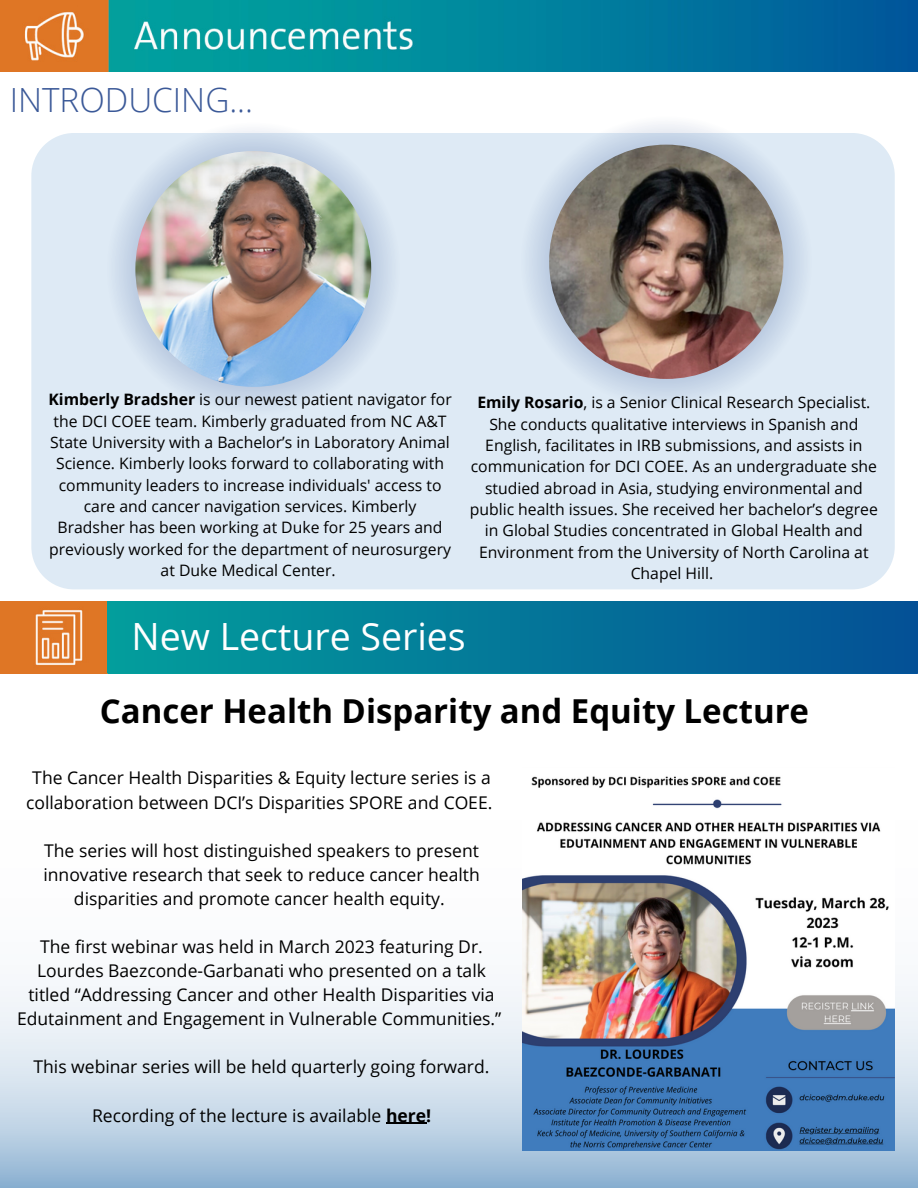
<style>
.page{position:relative;width:918px;height:1188px;background:#fff}
.page>*{position:absolute;margin:0;border:0;box-sizing:border-box;transform-origin:0 0}
.t1{font:37.5px "Open Sans";color:#fff}
.t2{font:300 33.3px "Open Sans";color:#3b5998}
.t3{font:700 33px "Open Sans";color:#000}
.t4{font:17.55px/24.2px "Open Sans";color:#000;text-align:center}
.t5{font:15.75px/21.3px "Open Sans";color:#000;text-align:center}
.s1{font-weight:700}
</style>
<div class="page">
<div style="left:31px;top:133px;width:864px;height:456px;background:#deeaf5"></div>
<svg style="left:32px;top:589px;width:54px;height:13px"></svg>
<img style="left:0;top:0;width:918px;height:72px">
<svg style="left:93px;top:109px;width:320px;height:320px;background:#d5e1ef"></svg>
<img style="left:135px;top:151px;width:236px;height:236px;border-radius:50%">
<svg style="left:507px;top:103px;width:318px;height:317px;background:#d6e1ef"></svg>
<img style="left:549px;top:145px;width:234px;height:234px;border-radius:50%">
<img style="left:0;top:602px;width:918px;height:72px">
<div style="left:108px;top:601px;width:810px;height:71px;background:linear-gradient(to right,#039e9c,#045096)"></div>
<svg style="left:0;top:986px;width:918px;height:202px;background:#c8d9e8"></svg>
<hr style="left:386px;top:1123px;width:40px;height:1px;background:#000">
<img style="left:522px;top:776px;width:373px;height:374px">
<h3 class="t2" style="left:10px;top:77px;width:245px">INTRODUCING...</h3>
<p class="t5" style="left:48px;top:388px;width:405px"><span class="s1">Kimberly Bradsher</span> is our newest patient navigator for the DCI COEE team. Kimberly graduated from NC A&amp;T State University with a Bachelor’s in Laboratory Animal Science. Kimberly looks forward to collaborating with community leaders to increase individuals' access to care and cancer navigation services. Kimberly Bradsher has been working at Duke for 25 years and previously worked for the department of neurosurgery at Duke Medical Center.</p>
<p class="t5" style="left:470px;top:391px;width:410px"><span class="s1">Emily Rosario</span>, is a Senior Clinical Research Specialist.<br>She conducts qualitative interviews in Spanish and English, facilitates in IRB submissions, and assists in communication for DCI COEE. As an undergraduate she studied abroad in Asia, studying environmental and public health issues. She received her bachelor’s degree in Global Studies concentrated in Global Health and Environment from the University of North Carolina at Chapel Hill.</p>
<h2 class="t1" style="left:132px;top:610px;width:336px">New Lecture Series</h2>
<h3 class="t3" style="left:100px;top:687px;width:711px">Cancer Health Disparity and Equity Lecture</h3>
<p class="t4" style="left:26px;top:766px;width:468px">The Cancer Health Disparities &amp; Equity lecture series is a collaboration between DCI’s Disparities SPORE and COEE.</p>
<p class="t4" style="left:43px;top:838px;width:438px">The series will host distinguished speakers to present innovative research that seek to reduce cancer health disparities and promote cancer health equity.</p>
<p class="t4" style="left:17px;top:934px;width:486px">The first webinar was held in March 2023 featuring Dr.<br>Lourdes Baezconde-Garbanati who presented on a talk titled “Addressing Cancer and other Health Disparities via Edutainment and Engagement in Vulnerable Communities.”</p>
<p class="t4" style="left:34px;top:1055px;width:457px">This webinar series will be held quarterly going forward.</p>
<p class="t4" style="left:92px;top:1103px;width:341px">Recording of the lecture is available <span class="s1">here!</span></p>
</div>
